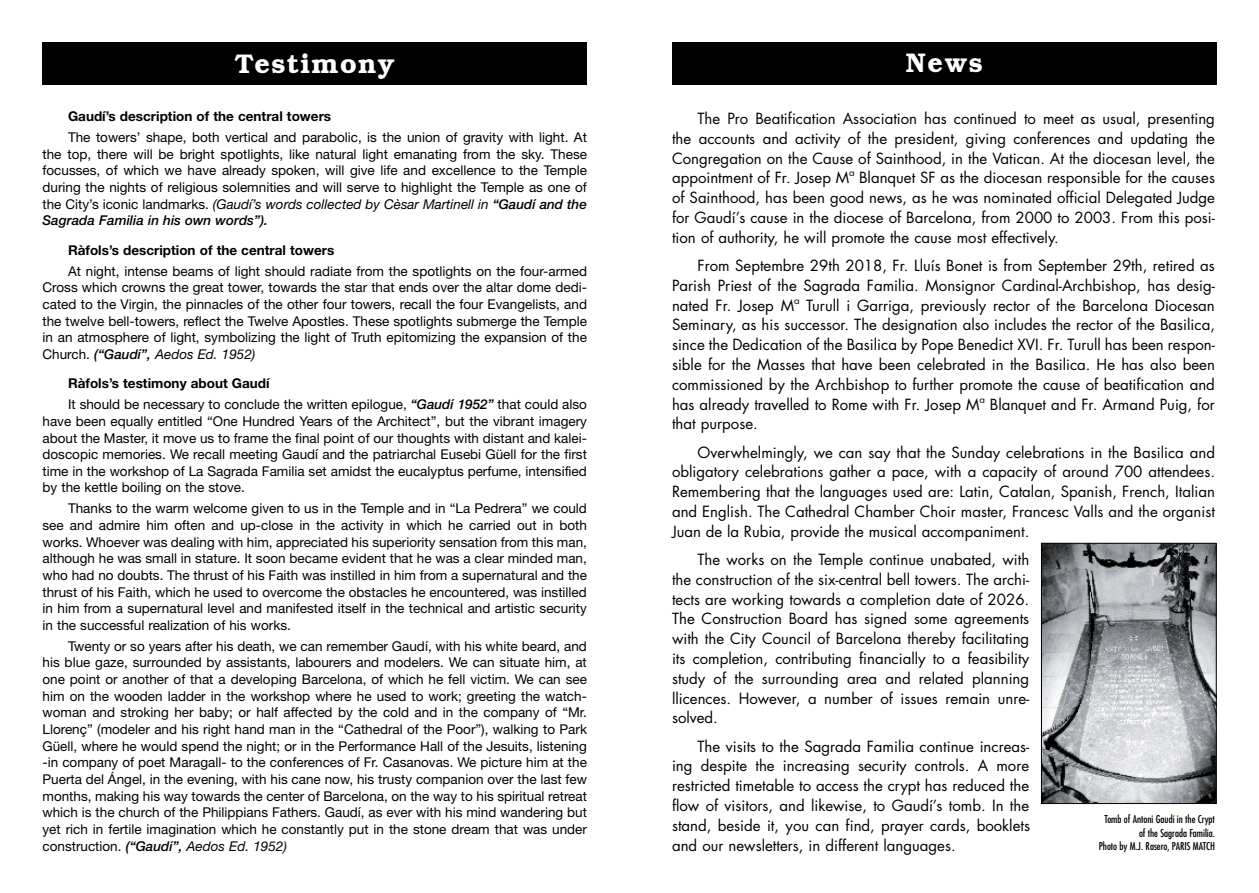
<style>
.page{position:relative;width:1259px;height:893px;background:#fff}
.page>*{position:absolute;margin:0;border:0;box-sizing:border-box;transform-origin:0 0}
.t1{font:600 27px "Bookman Std";letter-spacing:.05em;color:#fff}
.t2{font:15px/19.8px "Futura Std";color:#000;text-align:justify}
.t3{font:13.5px/16.6px "Helvetica Neue LT Std";color:#000;text-align:justify}
.t4{font:700 13.5px "Helvetica Neue LT Std";color:#000}
.t5{font:condensed 10.5px/13.5px "Futura Std";color:#000;text-align:right}
.s1{font-style:italic}
.s2{font-weight:500;font-style:italic}
.s3{font-weight:700}
</style>
<div class="page">
<img style="left:1043px;top:545px;width:171px;height:257px">
<div style="left:1041px;top:543px;width:175px;height:261px;border:1px solid #000"></div>
<div style="left:43px;top:43px;width:544px;height:42px;background:#000"></div>
<div style="left:672px;top:42px;width:544px;height:42px;background:#000"></div>
<h1 class="t1" style="left:235px;top:48px;width:161px">Testimony</h1>
<h1 class="t1" style="left:905px;top:47px;width:78px">News</h1>
<p class="t4" style="left:68px;top:108px;width:265px">Gaudí’s description of the central towers</p>
<p class="t3" style="left:43px;top:129px;width:546px;text-indent:26px">The towers’ shape, both vertical and parabolic, is the union of gravity with light. At the top, there will be bright spotlights, like natural light emanating from the sky. These focusses, of which we have already spoken, will give life and excellence to the Temple during the nights of religious solemnities and will serve to highlight the Temple as one of the City’s iconic landmarks. <span class="s1">(Gaudí’s words collected by Cèsar Martinell in</span> <span class="s2">“Gaudí and the Sagrada Familia in his own words”).</span></p>
<p class="t4" style="left:68px;top:242px;width:268px">Ràfols’s description of the central towers</p>
<p class="t3" style="left:43px;top:262px;width:546px;text-indent:26px">At night, intense beams of light should radiate from the spotlights on the four-armed Cross which crowns the great tower, towards the star that ends over the altar dome dedi&shy;cated to the Virgin, the pinnacles of the other four towers, recall the four Evangelists, and the twelve bell-towers, reflect the Twelve Apostles. These spotlights submerge the Temple in an atmosphere of light, symbolizing the light of Truth epitomizing the expansion of the Church. <span class="s2">(“Gaudí”,</span> <span class="s1">Aedos Ed. 1952)</span></p>
<p class="t3" style="left:68px;top:373px;width:520px;line-height:20.9px"><span class="s3">Ràfols’s testimony about Gaudí<br></span>It should be necessary to conclude the written epilogue, <span class="s2">“Gaudí 1952”</span> that could also</p>
<p class="t3" style="left:43px;top:413px;width:546px">have been equally entitled “One Hundred Years of the Architect”, but the vibrant imagery about the Master, it move us to frame the final point of our thoughts with distant and kalei&shy;doscopic memories. We recall meeting Gaudí and the patriarchal Eusebi Güell for the first time in the workshop of La Sagrada Familia set amidst the eucalyptus perfume, intensified by the kettle boiling on the stove.</p>
<p class="t3" style="left:43px;top:500px;width:546px;text-indent:26px">Thanks to the warm welcome given to us in the Temple and in “La Pedrera” we could see and admire him often and up-close in the activity in which he carried out in both works. Whoever was dealing with him, appreciated his superiority sensation from this man, although he was small in stature. It soon became evident that he was a clear minded man, who had no doubts. The thrust of his Faith was instilled in him from a supernatural and the thrust of his Faith, which he used to overcome the obstacles he encountered, was instilled in him from a supernatural level and manifested itself in the technical and artistic security in the successful realization of his works.</p>
<p class="t3" style="left:43px;top:637px;width:546px;text-indent:26px">Twenty or so years after his death, we can remember Gaudí, with his white beard, and his blue gaze, surrounded by assistants, labourers and modelers. We can situate him, at one point or another of that a developing Barcelona, of which he fell victim. We can see him on the wooden ladder in the workshop where he used to work; greeting the watch&shy;woman and stroking her baby; or half affected by the cold and in the company of “Mr.<br>Llorenç” (modeler and his right hand man in the “Cathedral of the Poor”), walking to Park Güell, where he would spend the night; or in the Performance Hall of the Jesuits, listening -in company of poet Maragall- to the conferences of Fr. Casanovas. We picture him at the Puerta del Ángel, in the evening, with his cane now, his trusty companion over the last few months, making his way towards the center of Barcelona, on the way to his spiritual retreat which is the church of the Philippians Fathers. Gaudí, as ever with his mind wandering but yet rich in fertile imagination which he constantly put in the stone dream that was under construction. <span class="s2">(“Gaudí”,</span> <span class="s1">Aedos Ed. 1952)</span></p>
<p class="t2" style="left:672px;top:109px;width:544px;text-indent:26px">The Pro Beatification Association has continued to meet as usual, presenting the accounts and activity of the president, giving conferences and updating the Congregation on the Cause of Sainthood, in the Vatican. At the diocesan level, the appointment of Fr. Josep Mª Blanquet SF as the diocesan responsible for the causes of Sainthood, has been good news, as he was nominated official Delegated Judge for Gaudí’s cause in the diocese of Barcelona, from 2000 to 2003. From this posi&shy;tion of authority, he will promote the cause most effectively.</p>
<p class="t2" style="left:672px;top:256px;width:544px;text-indent:26px">From Septembre 29th 2018, Fr. Lluís Bonet is from September 29th, retired as Parish Priest of the Sagrada Familia. Monsignor Cardinal-Archbishop, has desig&shy;nated Fr. Josep Mª Turull i Garriga, previously rector of the Barcelona Diocesan Seminary, as his successor. The designation also includes the rector of the Basilica, since the Dedication of the Basilica by Pope Benedict XVI. Fr. Turull has been respon&shy;sible for the Masses that have been celebrated in the Basilica. He has also been commissioned by the Archbishop to further promote the cause of beatification and has already travelled to Rome with Fr. Josep Mª Blanquet and Fr. Armand Puig, for that purpose.</p>
<p class="t2" style="left:672px;top:442px;width:544px;text-indent:26px">Overwhelmingly, we can say that the Sunday celebrations in the Basilica and obligatory celebrations gather a pace, with a capacity of around 700 attendees.<br>Remembering that the languages used are: Latin, Catalan, Spanish, French, Italian and English. The Cathedral Chamber Choir master, Francesc Valls and the organist Juan de la Rubia, provide the musical accompaniment.</p>
<p class="t2" style="left:672px;top:550px;width:359px;text-indent:26px">The works on the Temple continue unabated, with the construction of the six-central bell towers. The archi&shy;tects are working towards a completion date of 2026.<br>The Construction Board has signed some agreements with the City Council of Barcelona thereby facilitating its completion, contributing financially to a feasibility study of the surrounding area and related planning llicences. However, a number of issues remain unre&shy;solved.</p>
<p class="t2" style="left:672px;top:736px;width:359px;text-indent:26px">The visits to the Sagrada Familia continue increas&shy;ing despite the increasing security controls. A more restricted timetable to access the crypt has reduced the flow of visitors, and likewise, to Gaudí’s tomb. In the stand, beside it, you can find, prayer cards, booklets and our newsletters, in different languages.</p>
<p class="t5" style="left:1099px;top:813px;width:118px">Tomb of Antoni Gaudí in the Crypt of the Sagrada Familia.<br>Photo by M.J. Rasero, PARIS MATCH</p>
</div>
